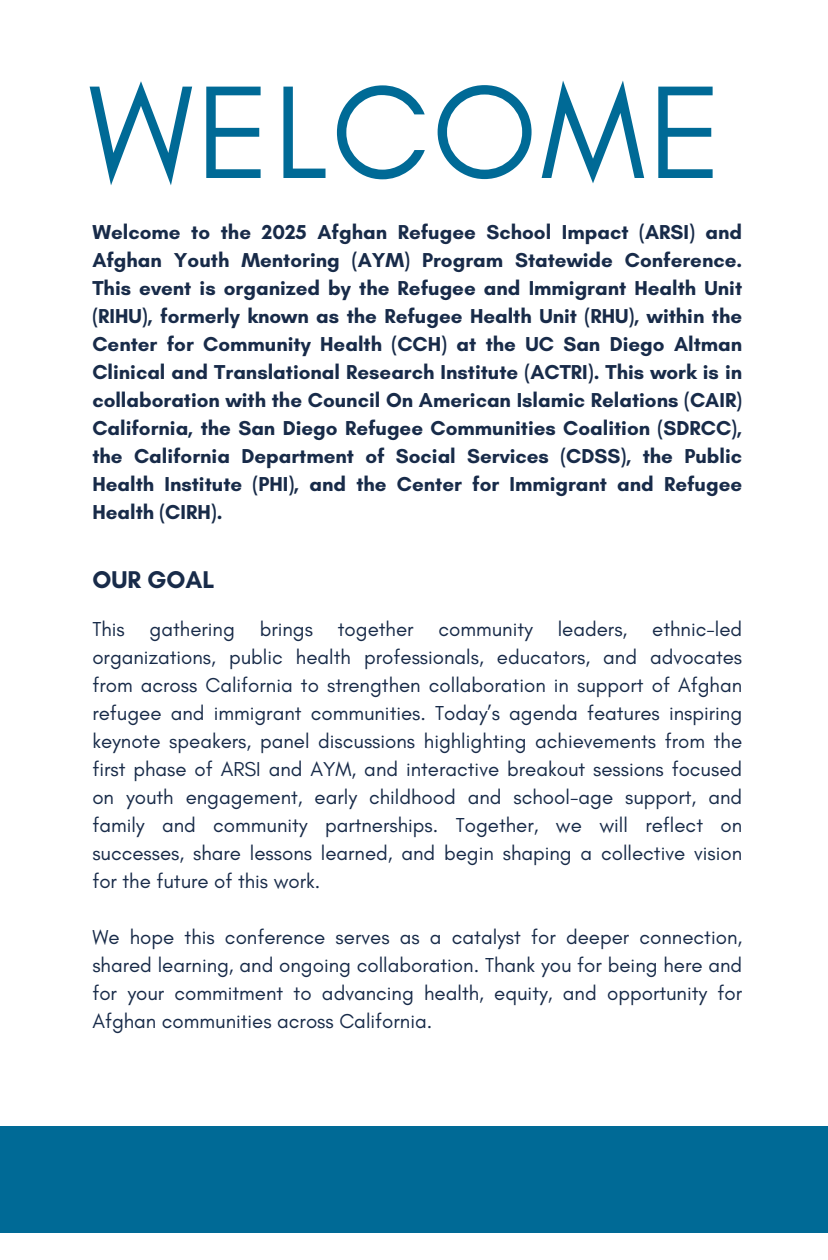
<style>
.page{position:relative;width:828px;height:1260px;background:#fff}
.page>*{position:absolute;margin:0;border:0;box-sizing:border-box;transform-origin:0 0}
.t1{font:134.4px "Glacial Indifference";letter-spacing:.02em;color:#006a96}
.t2{font:700 24.6px "Glacial Indifference";color:#182b49}
.t3{font:20.6px/28px "Glacial Indifference";color:#182b49;text-align:justify}
.t4{font:700 20.6px/28px "Glacial Indifference";color:#182b49;text-align:justify}
</style>
<div class="page">
<div style="left:0;top:1127px;width:828px;height:106px;background:#006a96"></div>
<h1 class="t1" style="left:88px;top:50px;width:636px">WELCOME</h1>
<p class="t4" style="left:92px;top:217px;width:651px">Welcome to the 2025 Afghan Refugee School Impact (ARSI) and Afghan Youth Mentoring (AYM) Program Statewide Conference.<br>This event is organized by the Refugee and Immigrant Health Unit (RIHU), formerly known as the Refugee Health Unit (RHU), within the Center for Community Health (CCH) at the UC San Diego Altman Clinical and Translational Research Institute (ACTRI). This work is in collaboration with the Council On American Islamic Relations (CAIR)<br>California, the San Diego Refugee Communities Coalition (SDRCC), the California Department of Social Services (CDSS), the Public Health Institute (PHI), and the Center for Immigrant and Refugee Health (CIRH).</p>
<p class="t2" style="left:92px;top:565px;width:124px">OUR GOAL</p>
<h3 class="t3" style="left:92px;top:614px;width:651px">This gathering brings together community leaders, ethnic-led organizations, public health professionals, educators, and advocates from across California to strengthen collaboration in support of Afghan refugee and immigrant communities. Today’s agenda features inspiring keynote speakers, panel discussions highlighting achievements from the first phase of ARSI and AYM, and interactive breakout sessions focused on youth engagement, early childhood and school-age support, and family and community partnerships. Together, we will reflect on successes, share lessons learned, and begin shaping a collective vision for the future of this work.</h3>
<h2 class="t3" style="left:92px;top:923px;width:651px">We hope this conference serves as a catalyst for deeper connection, shared learning, and ongoing collaboration. Thank you for being here and for your commitment to advancing health, equity, and opportunity for Afghan communities across California.</h2>
</div>
